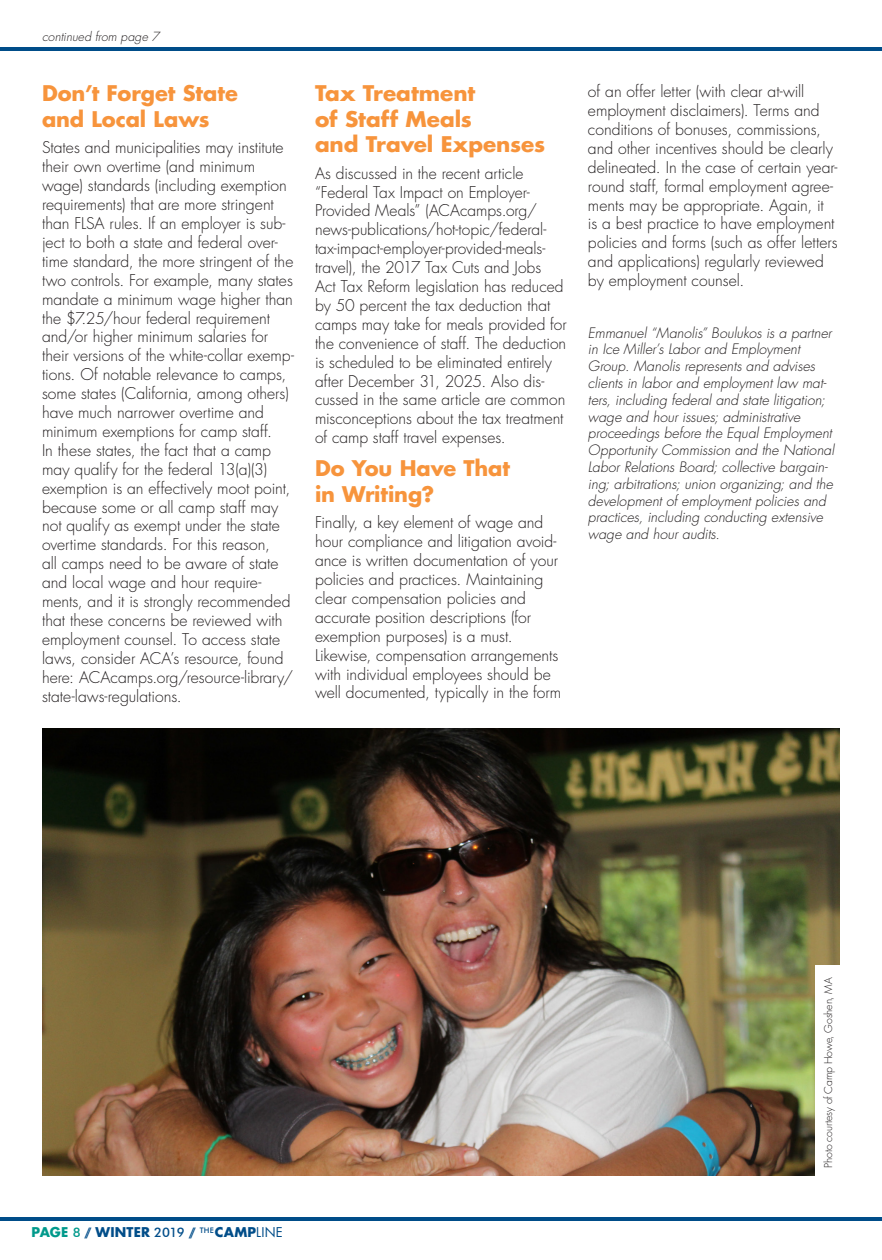
<style>
.page{position:relative;width:882px;height:1260px;background:#fff}
.page>*{position:absolute;margin:0;border:0;box-sizing:border-box;transform-origin:0 0}
.Bullets{font:700 21px/25.2px "Futura Std";color:#f7943c}
.Bullets-2{font:300 15.75px/18.9px "Futura Std";color:#231f20}
.Bullets-3{font:italic 300 14px/16.8px "Futura Std";color:#231f20}
.t1{font:700 13.12px "Futura Std";letter-spacing:.015em;color:#004d89}
.continued_on{font:italic 300 12.25px "Futura Std";letter-spacing:.005em;color:#231f20}
.Photo_Credit{font:300 10.5px "Futura Std";letter-spacing:-.01em;color:#231f20}
.s1{color:#00998b}
.s2{font-family:"Futura BT";font-weight:500;color:#00998b}
.s3{font-family:"Futura BT";font-weight:500}
.s4{font-weight:400}
</style>
<div class="page">
<img style="left:42px;top:728px;width:798px;height:448px">
<div style="left:816px;top:965px;width:24px;height:211px;background:#fff"></div>
<hr style="left:0;top:1217px;width:882px;height:4px;background:#004d89">
<hr style="left:0;top:47px;width:882px;height:4px;background:#004d89">
<p class="continued_on" style="left:42px;top:29px;width:119px">continued from page 7</p>
<p class="Bullets" style="left:42px;top:81px;width:198px">Don’t Forget State and Local Laws</p>
<p class="Bullets-2" style="left:42px;top:139px;width:253px">States and municipalities may institute their own overtime (and minimum wage) standards (including exemption requirements) that are more stringent than FLSA rules. If an employer is sub&shy;ject to both a state and federal over&shy;time standard, the more stringent of the two controls. For example, many states mandate a minimum wage higher than the $7.25/hour federal requirement and/or higher minimum salaries for their versions of the white-collar exemp&shy;tions. Of notable relevance to camps, some states (California, among others) have much narrower overtime and minimum exemptions for camp staff.<br>In these states, the fact that a camp may qualify for the federal 13(a)(3) exemption is an effectively moot point, because some or all camp staff may not qualify as exempt under the state overtime standards. For this reason,<br>all camps need to be aware of state and local wage and hour require&shy;ments, and it is strongly recommended that these concerns be reviewed with employment counsel. To access state laws, consider ACA’s resource, found here: ACAcamps.org/resource-library/ state-laws-regulations.</p>
<p class="Bullets" style="left:315px;top:81px;width:232px">Tax Treatment<br>of Staff Meals<br>and Travel Expenses</p>
<p class="Bullets-2" style="left:315px;top:164px;width:253px">As discussed in the recent article “Federal Tax Impact on Employer-Provided Meals” (ACAcamps.org/ news-publications/hot-topic/federal&shy;tax-impact-employer-provided-meals&shy;travel), the 2017 Tax Cuts and Jobs<br>Act Tax Reform legislation has reduced by 50 percent the tax deduction that camps may take for meals provided for the convenience of staff. The deduction is scheduled to be eliminated entirely after December 31, 2025. Also dis&shy;cussed in the same article are common misconceptions about the tax treatment of camp staff travel expenses.</p>
<p class="Bullets" style="left:315px;top:456px;width:197px">Do You Have That in Writing?</p>
<p class="Bullets-2" style="left:315px;top:514px;width:248px">Finally, a key element of wage and hour compliance and litigation avoid&shy;ance is written documentation of your policies and practices. Maintaining clear compensation policies and accurate position descriptions (for exemption purposes) is a must.<br>Likewise, compensation arrangements with individual employees should be well documented, typically in the form</p>
<p class="Bullets-2" style="left:588px;top:82px;width:251px">of an offer letter (with clear at-will employment disclaimers). Terms and conditions of bonuses, commissions, and other incentives should be clearly delineated. In the case of certain year&shy;round staff, formal employment agree&shy;ments may be appropriate. Again, it<br>is a best practice to have employment policies and forms (such as offer letters and applications) regularly reviewed by employment counsel.</p>
<p class="Bullets-3" style="left:588px;top:325px;width:248px">Emmanuel “Manolis” Boulukos is a partner in Ice Miller’s Labor and Employment Group. Manolis represents and advises clients in labor and employment law mat&shy;ters, including federal and state litigation; wage and hour issues; administrative proceedings before the Equal Employment Opportunity Commission and the National Labor Relations Board; collective bargain&shy;ing; arbitrations; union organizing; and the development of employment policies and practices, including conducting extensive wage and hour audits.</p>
<p class="t1" style="left:32px;top:1224px;width:253px"><span class="s1">PAGE</span> <span class="s2">8</span> <span class="s3">//</span> WINTER <span class="s3">2019 //</span> <sup>THE</sup>CAMP<span class="s4">LINE</span></p>
<p class="Photo_Credit" style="left:822px;top:1168px;width:192px;rotate:-90deg">Photo courtesy of Camp Howe, Goshen, MA</p>
</div>
